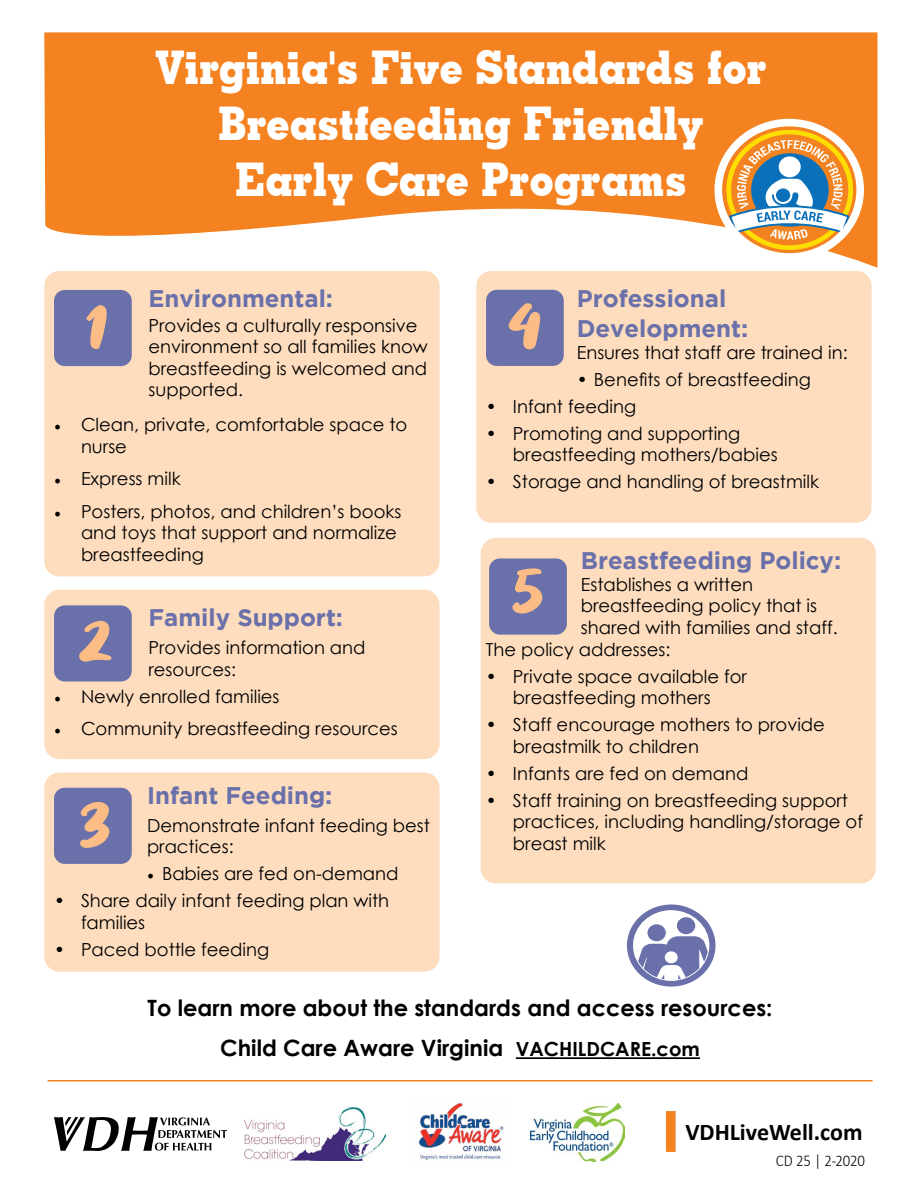
<style>
.page{position:relative;width:918px;height:1188px;background:#fff}
.page>*{position:absolute;margin:0;border:0;box-sizing:border-box;transform-origin:0 0}
.t1{font:75px "Manthul";color:#fcbc86;scale:1.23 1}
.t2{font:700 46.5px/55.8px "Geometric Slab 703 BT Xtra";letter-spacing:.01em;color:#fff;text-align:center;scale:.9 1}
.t3{font:700 24px/30px "Gotham";color:#6a70a9}
.t4{font:700 24px "Calibri";color:#000}
.t5{font:700 22.5px/40.5px "Century Gothic";color:#000;text-align:center}
.t6{font:18px/21.6px "Century Gothic";color:#000}
.t7{font:300 16.5px "Calibri";letter-spacing:-.015em;color:#000;scale:.9 1}
.s1{font-family:"Minion Pro"}
.s2{font-size:19.5px}
</style>
<div class="page">
<div style="left:44px;top:271px;width:396px;height:305px;background:#feddbf;border-radius:15px"></div>
<div style="left:476px;top:271px;width:396px;height:252px;background:#feddbf;border-radius:15px"></div>
<div style="left:481px;top:538px;width:395px;height:345px;background:#feddbf;border-radius:15px"></div>
<div style="left:44px;top:773px;width:396px;height:199px;background:#feddbf;border-radius:15px"></div>
<div style="left:44px;top:590px;width:396px;height:169px;background:#feddbf;border-radius:15px"></div>
<svg style="left:44px;top:32px;width:834px;height:236px;fill:#f58220"></svg>
<img style="left:666px;top:1112px;width:10px;height:39px">
<svg style="left:718px;top:123px;width:142px;height:134px"></svg>
<svg style="left:726px;top:130px;width:127px;height:120px"></svg>
<div style="left:714px;top:119px;width:150px;height:142px;border:8px solid #fff;border-radius:50%"></div>
<svg style="left:54px;top:1117px;width:173px;height:34px"></svg>
<img style="left:418px;top:1103px;width:86px;height:58px">
<img style="left:530px;top:1104px;width:94px;height:57px">
<hr style="left:516px;top:1057px;width:184px;height:2px;background:#000">
<svg style="left:627px;top:904px;width:89px;height:83px"></svg>
<div style="left:54px;top:290px;width:78px;height:76px;background:#6a70a9;border-radius:11px"></div>
<div style="left:489px;top:558px;width:78px;height:77px;background:#6a70a9;border-radius:11px"></div>
<div style="left:54px;top:605px;width:78px;height:77px;background:#6a70a9;border-radius:11px"></div>
<div style="left:54px;top:788px;width:78px;height:76px;background:#6a70a9;border-radius:11px"></div>
<div style="left:486px;top:290px;width:78px;height:76px;background:#6a70a9;border-radius:11px"></div>
<hr style="left:48px;top:1080px;width:825px;height:2px;background:#f58220">
<img style="left:244px;top:1108px;width:142px;height:52px">
<h2 class="t2" style="left:155px;top:39px;width:681px">Virginia's Five Standards for<br>Breastfeeding Friendly<br>Early Care Programs</h2>
<h3 class="t3" style="left:148px;top:283px;width:186px">Environmental:</h3>
<p class="t6" style="left:148px;top:314px;width:281px">Provides a culturally responsive environment so all families know breastfeeding is welcomed and supported.</p>
<p class="t6" style="left:81px;top:414px;width:328px;text-indent:-27px"><span class="s1">•</span> Clean, private, comfortable space to nurse</p>
<p class="t6" style="left:54px;top:468px;width:128px"><span class="s1">•</span> Express milk</p>
<p class="t6" style="left:81px;top:500px;width:322px;text-indent:-27px"><span class="s1">•</span> Posters, photos, and children’s books and toys that support and normalize breastfeeding</p>
<h1 class="t1" style="left:87px;top:296px;width:17px">1</h1>
<h3 class="t3" style="left:148px;top:602px;width:196px">Family Support:</h3>
<p class="t6" style="left:148px;top:636px;width:219px">Provides information and resources:</p>
<p class="t6" style="left:54px;top:685px;width:227px"><span class="s1">•</span> Newly enrolled families</p>
<p class="t6" style="left:54px;top:717px;width:345px"><span class="s1">•</span> Community breastfeeding resources</p>
<h1 class="t1" style="left:80px;top:612px;width:27px">2</h1>
<h3 class="t3" style="left:147px;top:780px;width:187px">Infant Feeding:</h3>
<p class="t6" style="left:147px;top:814px;width:285px">Demonstrate infant feeding best practices:</p>
<p class="t6" style="left:147px;top:863px;width:253px"><span class="s1">•</span> Babies are fed on-demand</p>
<p class="t6" style="left:81px;top:890px;width:310px;text-indent:-27px">• Share daily infant feeding plan with families</p>
<p class="t6" style="left:54px;top:938px;width:217px">• Paced bottle feeding</p>
<h1 class="t1" style="left:80px;top:794px;width:26px">3</h1>
<h3 class="t3" style="left:577px;top:283px;width:173px">Professional<br>Development:</h3>
<p class="t6" style="left:577px;top:341px;width:273px">Ensures that staff are trained in:</p>
<p class="t6" style="left:577px;top:368px;width:236px">• Benefits of breastfeeding</p>
<p class="t6" style="left:486px;top:395px;width:152px">• Infant feeding</p>
<p class="t6" style="left:513px;top:422px;width:266px;text-indent:-27px">• Promoting and supporting breastfeeding mothers/babies</p>
<p class="t6" style="left:486px;top:471px;width:335px">• Storage and handling of breastmilk</p>
<h1 class="t1" style="left:508px;top:296px;width:28px">4</h1>
<h3 class="t3" style="left:581px;top:545px;width:262px">Breastfeeding Policy:</h3>
<p class="t6" style="left:581px;top:573px;width:174px">Establishes a written</p>
<p class="t6" style="left:581px;top:595px;width:238px">breastfeeding policy that is</p>
<p class="t6" style="left:581px;top:616px;width:258px">shared with families and staff.</p>
<p class="t6" style="left:486px;top:638px;width:186px">The policy addresses:</p>
<p class="t6" style="left:486px;top:665px;width:263px;text-align:center">• Private space available for breastfeeding mothers</p>
<p class="t6" style="left:513px;top:714px;width:314px;text-indent:-27px">• Staff encourage mothers to provide breastmilk to children</p>
<p class="t6" style="left:486px;top:762px;width:264px">• Infants are fed on demand</p>
<p class="t6" style="left:513px;top:789px;width:351px;text-indent:-27px">• Staff training on breastfeeding support practices, including handling/storage of breast milk</p>
<h1 class="t1" style="left:514px;top:560px;width:25px">5</h1>
<p class="t5" style="left:148px;top:986px;width:627px">To learn more about the standards and access resources:<br>Child Care Aware Virginia <span class="s2">VACHILDCARE.com</span></p>
<h3 class="t4" style="left:685px;top:1117px;width:179px">VDHLiveWell.com</h3>
<p class="t7" style="left:776px;top:1151px;width:101px">CD 25 | 2-2020</p>
</div>
